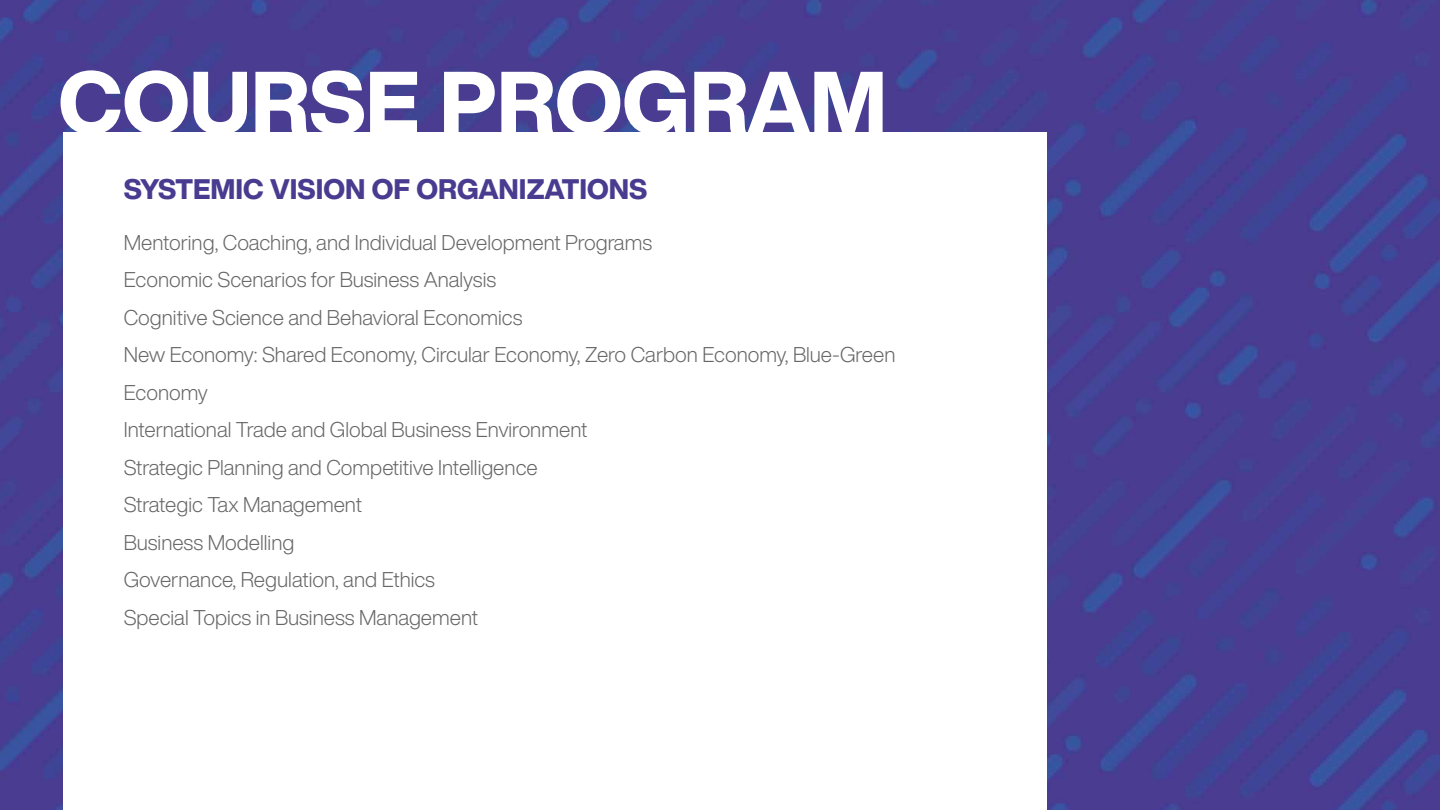
<style>
.page{position:relative;width:1440px;height:810px;background:#fff}
.page>*{position:absolute;margin:0;border:0;box-sizing:border-box;transform-origin:0 0}
.t1{font:800 86.4px "Helvetica Now Display";color:#fff}
.t2{font:800 27.83px "Helvetica Now Display";color:#493c90}
.t3{font:300 21px/37.5px "Helvetica Now Display";color:#666}
</style>
<div class="page">
<img style="left:0;top:0;width:1440px;height:810px">
<div style="left:64px;top:133px;width:983px;height:677px;background:#fff"></div>
<h1 class="t1" style="left:59px;top:43px;width:830px">COURSE PROGRAM</h1>
<h2 class="t2" style="left:124px;top:170px;width:525px">SYSTEMIC VISION OF ORGANIZATIONS</h2>
<p class="t3" style="left:124px;top:224px;width:773px">Mentoring, Coaching, and Individual Development Programs<br>Economic Scenarios for Business Analysis<br>Cognitive Science and Behavioral Economics<br>New Economy: Shared Economy, Circular Economy, Zero Carbon Economy, Blue-Green Economy<br>International Trade and Global Business Environment<br>Strategic Planning and Competitive Intelligence<br>Strategic Tax Management<br>Business Modelling<br>Governance, Regulation, and Ethics<br>Special Topics in Business Management</p>
</div>
